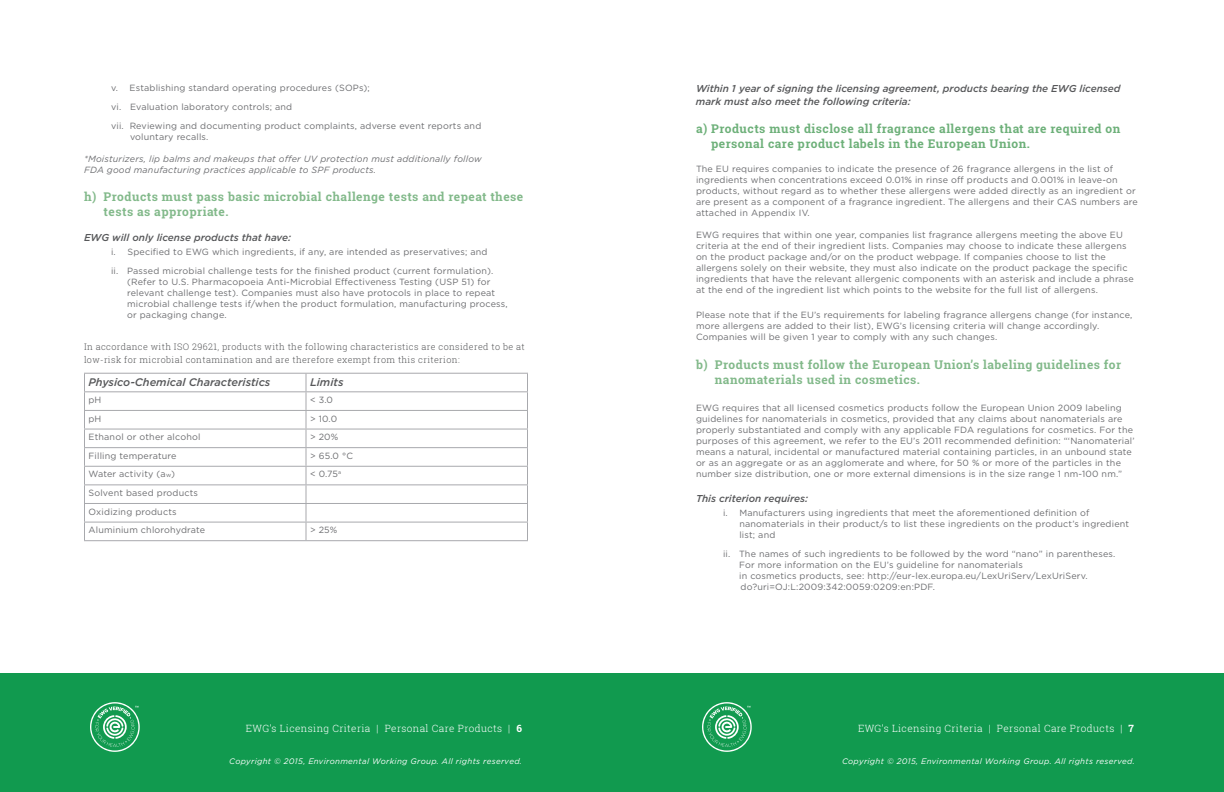
<style>
.page{position:relative;width:1224px;height:792px;background:#fff}
.page>*{position:absolute;margin:0;border:0;box-sizing:border-box;transform-origin:0 0}
.t1{font:700 12px/15px "Roboto Slab";letter-spacing:.04em;color:#82b98a}
.t2{font:700 12px/15px "Roboto Slab";letter-spacing:.04em;color:#6db079}
.t3{font:italic 500 11px "Gotham";color:#57585a}
.t4{font:italic 500 10px/13px "Gotham";color:#57585a}
.t5{font:300 10px "Roboto Slab";letter-spacing:.04em;color:#fff}
.t6{font:9px/11px "Gotham";letter-spacing:.02em;color:#6c6d70}
.t7{font:300 9px/13px "Roboto Slab";letter-spacing:.04em;color:#57585a}
.t8{font:italic 9px/11px "Gotham";letter-spacing:.02em;color:#6c6d70}
.t9{font:italic 8px "Gotham";letter-spacing:.04em;color:#fff}
.s1{font-size:6px}
.s2{font-weight:700}
</style>
<div class="page">
<div style="left:0;top:674px;width:1224px;height:118px;background:#119a4f"></div>
<svg style="left:90px;top:702px;width:50px;height:50px"></svg>
<svg style="left:702px;top:702px;width:50px;height:50px"></svg>
<hr style="left:84px;top:373px;width:222px;height:1px;background:#a8a9ad">
<hr style="left:306px;top:373px;width:222px;height:1px;background:#a8a9ad">
<hr style="left:84px;top:391px;width:222px;height:1px;background:#a8a9ad">
<hr style="left:306px;top:391px;width:222px;height:1px;background:#a8a9ad">
<hr style="left:84px;top:410px;width:222px;height:1px;background:#a8a9ad">
<hr style="left:306px;top:410px;width:222px;height:1px;background:#a8a9ad">
<hr style="left:84px;top:429px;width:222px;height:1px;background:#a8a9ad">
<hr style="left:306px;top:429px;width:222px;height:1px;background:#a8a9ad">
<hr style="left:84px;top:447px;width:222px;height:1px;background:#a8a9ad">
<hr style="left:306px;top:447px;width:222px;height:1px;background:#a8a9ad">
<hr style="left:84px;top:466px;width:222px;height:1px;background:#a8a9ad">
<hr style="left:306px;top:466px;width:222px;height:1px;background:#a8a9ad">
<hr style="left:84px;top:484px;width:222px;height:1px;background:#a8a9ad">
<hr style="left:306px;top:484px;width:222px;height:1px;background:#a8a9ad">
<hr style="left:84px;top:503px;width:222px;height:1px;background:#a8a9ad">
<hr style="left:306px;top:503px;width:222px;height:1px;background:#a8a9ad">
<hr style="left:84px;top:522px;width:222px;height:1px;background:#a8a9ad">
<svg style="left:84px;top:374px;width:1px;height:166px"></svg>
<hr style="left:306px;top:522px;width:222px;height:1px;background:#a8a9ad">
<svg style="left:306px;top:374px;width:1px;height:166px"></svg>
<svg style="left:527px;top:374px;width:1px;height:166px"></svg>
<hr style="left:84px;top:540px;width:222px;height:1px;background:#a8a9ad">
<hr style="left:306px;top:540px;width:222px;height:1px;background:#a8a9ad">
<p class="t6" style="left:111px;top:82px;width:260px">v. Establishing standard operating procedures (SOPs);</p>
<p class="t6" style="left:111px;top:101px;width:183px">vi. Evaluation laboratory controls; and</p>
<p class="t6" style="left:111px;top:120px;width:372px">vii. Reviewing and documenting product complaints, adverse event reports and</p>
<p class="t6" style="left:130px;top:131px;width:80px">voluntary recalls.</p>
<p class="t8" style="left:84px;top:153px;width:399px">*Moisturizers, lip balms and makeups that offer UV protection must additionally follow<br>FDA good manufacturing practices applicable to SPF products.</p>
<p class="t1" style="left:104px;top:189px;width:421px;text-indent:-20px">h) Products must pass basic microbial challenge tests and repeat these tests as appropriate.</p>
<p class="t4" style="left:84px;top:231px;width:209px">EWG will only license products that have:</p>
<p class="t6" style="left:111px;top:246px;width:378px">i. Specified to EWG which ingredients, if any, are intended as preservatives; and</p>
<p class="t6" style="left:127px;top:265px;width:382px;text-indent:-16px">ii. Passed microbial challenge tests for the finished product (current formulation). (Refer to U.S. Pharmacopoeia Anti-Microbial Effectiveness Testing (USP 51) for relevant challenge test). Companies must also have protocols in place to repeat microbial challenge tests if/when the product formulation, manufacturing process, or packaging change.</p>
<p class="t7" style="left:84px;top:340px;width:442px">In accordance with ISO 29621, products with the following characteristics are considered to be at low-risk for microbial contamination and are therefore exempt from this criterion:</p>
<p class="t3" style="left:88px;top:375px;width:183px">Physico-Chemical Characteristics</p>
<p class="t3" style="left:310px;top:375px;width:35px">Limits</p>
<p class="t6" style="left:88px;top:394px;width:14px">pH</p>
<p class="t6" style="left:310px;top:394px;width:25px">&lt; 3.0</p>
<p class="t6" style="left:88px;top:413px;width:14px">pH</p>
<p class="t6" style="left:310px;top:413px;width:29px">&gt; 10.0</p>
<p class="t6" style="left:88px;top:431px;width:113px">Ethanol or other alcohol</p>
<p class="t6" style="left:310px;top:431px;width:30px">&gt; 20%</p>
<p class="t6" style="left:88px;top:450px;width:90px">Filling temperature</p>
<p class="t6" style="left:310px;top:450px;width:45px">&gt; 65.0 °C</p>
<p class="t6" style="left:88px;top:469px;width:88px">Water activity (a<span class="s1">w</span>)</p>
<p class="t6" style="left:310px;top:469px;width:33px">&lt; 0.75<sup>a</sup></p>
<p class="t6" style="left:88px;top:487px;width:111px">Solvent based products</p>
<p class="t6" style="left:88px;top:506px;width:90px">Oxidizing products</p>
<p class="t6" style="left:88px;top:524px;width:118px">Aluminium chlorohydrate</p>
<p class="t6" style="left:310px;top:524px;width:29px">&gt; 25%</p>
<p class="t4" style="left:696px;top:82px;width:426px">Within 1 year of signing the licensing agreement, products bearing the EWG licensed mark must also meet the following criteria:</p>
<p class="t2" style="left:711px;top:121px;width:411px;text-indent:-15px">a) Products must disclose all fragrance allergens that are required on personal care product labels in the European Union.</p>
<p class="t6" style="left:696px;top:163px;width:443px">The EU requires companies to indicate the presence of 26 fragrance allergens in the list of ingredients when concentrations exceed 0.01% in rinse off products and 0.001% in leave-on products, without regard as to whether these allergens were added directly as an ingredient or are present as a component of a fragrance ingredient. The allergens and their CAS numbers are attached in Appendix IV.</p>
<p class="t6" style="left:696px;top:229px;width:439px">EWG requires that within one year, companies list fragrance allergens meeting the above EU criteria at the end of their ingredient lists. Companies may choose to indicate these allergens on the product package and/or on the product webpage. If companies choose to list the allergens solely on their website, they must also indicate on the product package the specific ingredients that have the relevant allergenic components with an asterisk and include a phrase at the end of the ingredient list which points to the website for the full list of allergens.</p>
<p class="t6" style="left:696px;top:309px;width:438px">Please note that if the EU’s requirements for labeling fragrance allergens change (for instance, more allergens are added to their list), EWG’s licensing criteria will change accordingly.<br>Companies will be given 1 year to comply with any such changes.</p>
<p class="t1" style="left:715px;top:357px;width:408px;text-indent:-19px">b) Products must follow the European Union’s labeling guidelines for nanomaterials used in cosmetics.</p>
<p class="t6" style="left:696px;top:402px;width:440px">EWG requires that all licensed cosmetics products follow the European Union 2009 labeling guidelines for nanomaterials in cosmetics, provided that any claims about nanomaterials are properly substantiated and comply with any applicable FDA regulations for cosmetics. For the purposes of this agreement, we refer to the EU’s 2011 recommended definition: “‘Nanomaterial’ means a natural, incidental or manufactured material containing particles, in an unbound state or as an aggregate or as an agglomerate and where, for 50 % or more of the particles in the number size distribution, one or more external dimensions is in the size range 1 nm-100 nm.”</p>
<p class="t4" style="left:696px;top:492px;width:114px">This criterion requires:</p>
<p class="t6" style="left:739px;top:507px;width:391px;text-indent:-16px">i. Manufacturers using ingredients that meet the aforementioned definition of nanomaterials in their product/s to list these ingredients on the product’s ingredient list; and</p>
<p class="t6" style="left:723px;top:548px;width:394px">ii. The names of such ingredients to be followed by the word “nano” in parentheses.</p>
<p class="t6" style="left:739px;top:559px;width:350px">For more information on the EU’s guideline for nanomaterials<br>in cosmetics products, see: http://eur-lex.europa.eu/LexUriServ/LexUriServ. do?uri=OJ:L:2009:342:0059:0209:en:PDF.</p>
<p class="t5" style="left:246px;top:722px;width:278px">EWG’s Licensing Criteria | Personal Care Products | <span class="s2">6</span></p>
<p class="t5" style="left:858px;top:722px;width:277px">EWG’s Licensing Criteria | Personal Care Products | <span class="s2">7</span></p>
<p class="t9" style="left:229px;top:756px;width:294px">Copyright © 2015, Environmental Working Group. All rights reserved.</p>
<p class="t9" style="left:842px;top:756px;width:294px">Copyright © 2015, Environmental Working Group. All rights reserved.</p>
</div>
